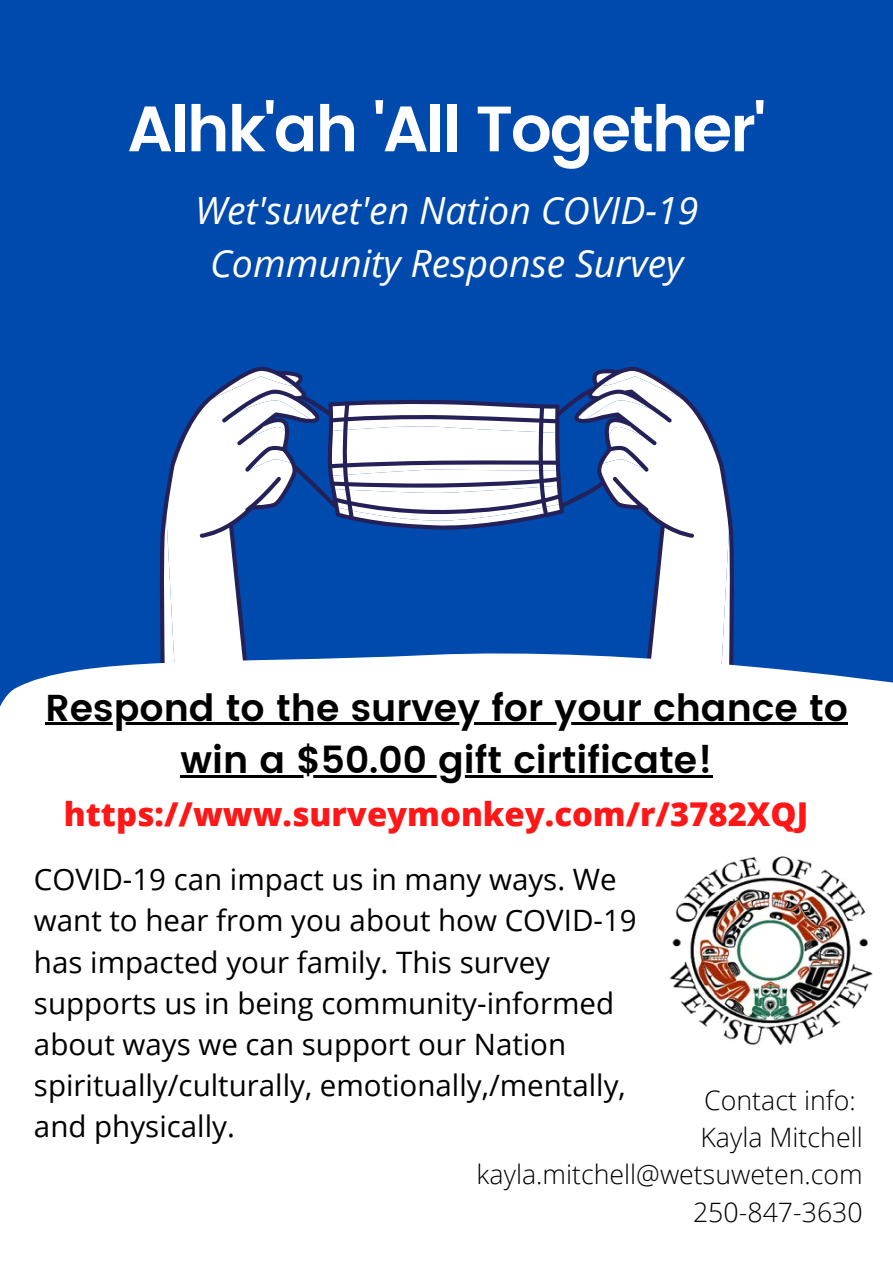
<style>
.page{position:relative;width:893px;height:1263px;background:#004aad}
.page>*{position:absolute;margin:0;border:0;box-sizing:border-box;transform-origin:0 0}
.t1{font:600 63.97px "Poppins";letter-spacing:-.035em;color:#fff}
.t2{font:600 37.5px/52.5px "Poppins";color:#000;text-align:center}
.t3{font:italic 37.5px/52.4px "Open Sans";color:#fff;text-align:center}
.t4{font:800 32.78px "Open Sans";color:#ff1616}
.t5{font:29.47px/41.2px "Open Sans";color:#000}
.t6{font:300 26.7px/37.3px "Open Sans";color:#000;text-align:right}
</style>
<div class="page">
<svg style="left:160px;top:367px;width:574px;height:278px"></svg>
<div style="left:0;top:645px;width:893px;height:618px;background:#fff"></div>
<img style="left:659px;top:833px;width:222px;height:225px">
<hr style="left:46px;top:723px;width:802px;height:2px;background:#000">
<hr style="left:180px;top:775px;width:533px;height:2px;background:#000">
<h1 class="t1" style="left:128px;top:92px;width:640px">Alhk'ah 'All Together'</h1>
<p class="t3" style="left:195px;top:183px;width:505px">Wet'suwet'en Nation COVID-19<br>Community Response Survey</p>
<p class="t2" style="left:46px;top:681px;width:804px">Respond to the survey for your chance to win a $50.00 gift cirtificate!</p>
<p class="t4" style="left:64px;top:791px;width:746px">https://www.surveymonkey.com/r/3782XQJ</p>
<p class="t5" style="left:34px;top:858px;width:604px">COVID-19 can impact us in many ways. We want to hear from you about how COVID-19 has impacted your family. This survey supports us in being community-informed about ways we can support our Nation spiritually/culturally, emotionally,/mentally, and physically.</p>
<p class="t6" style="left:476px;top:1081px;width:387px">Contact info:<br>Kayla Mitchell kayla.mitchell@wetsuweten.com<br>250-847-3630</p>
</div>
